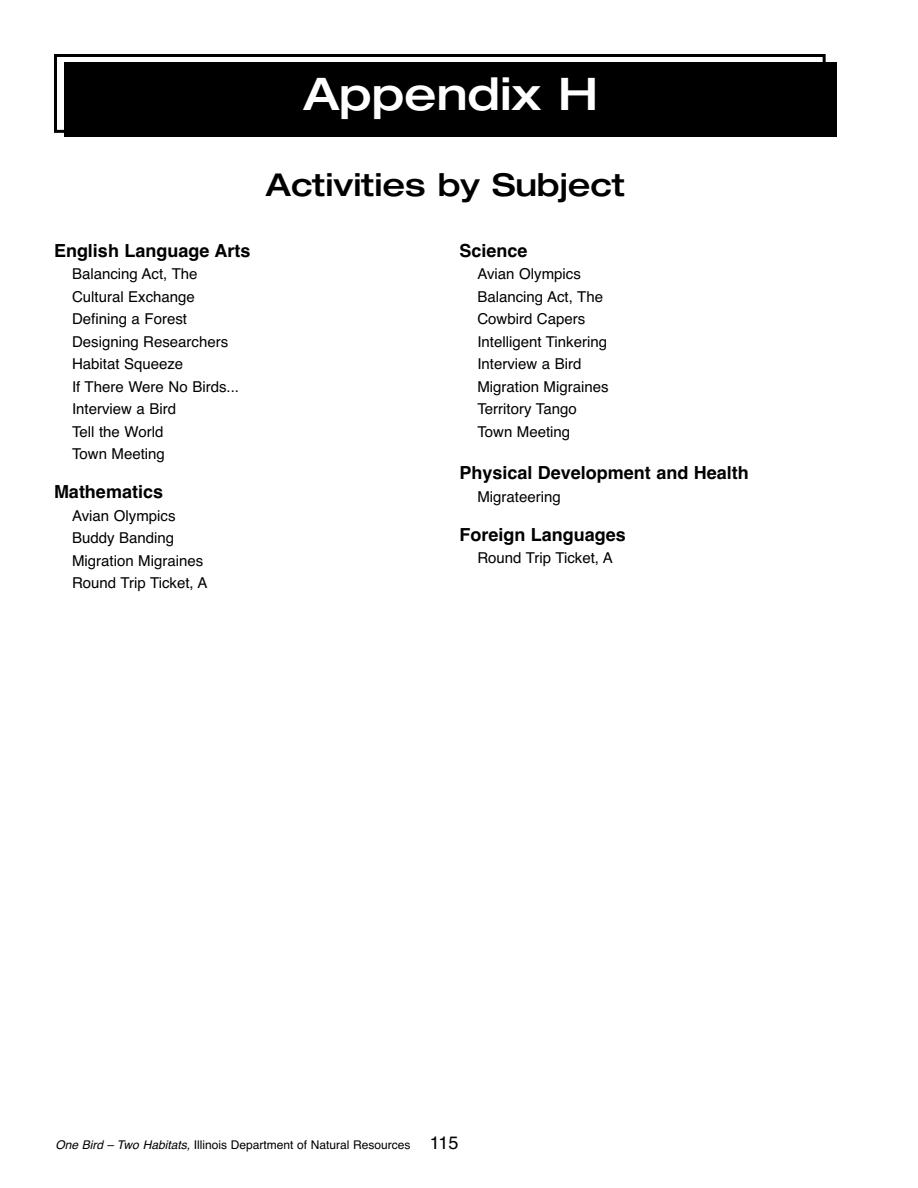
<style>
.page{position:relative;width:918px;height:1188px;background:#fff}
.page>*{position:absolute;margin:0;border:0;box-sizing:border-box;transform-origin:0 0}
.t1{font:500 expanded 45px "Helvetica Neue LT Std";color:#fff}
.t2{font:500 expanded 31.5px "Helvetica Neue LT Std";color:#000}
.t3{font:700 18px "Helvetica";color:#000}
.t4{font:15px/22.5px "Helvetica";color:#000}
.t5{font:12px "Helvetica";color:#000}
.s1{font-style:italic}
.s2{font-size:18px}
</style>
<div class="page">
<div style="left:57px;top:57px;width:766px;height:73px;background:linear-gradient(to right,#fff,#fff)"></div>
<div style="left:54px;top:54px;width:772px;height:79px;border:3px solid #000"></div>
<div style="left:65px;top:63px;width:772px;height:74px;background:#000"></div>
<h1 class="t1" style="left:303px;top:77px;width:296px">Appendix H</h1>
<h2 class="t2" style="left:266px;top:173px;width:361px">Activities by Subject</h2>
<p class="t3" style="left:54px;top:240px;width:198px">English Language Arts</p>
<p class="t4" style="left:72px;top:263px;width:169px">Balancing Act, The<br>Cultural Exchange<br>Defining a Forest<br>Designing Researchers<br>Habitat Squeeze<br>If There Were No Birds...<br>Interview a Bird<br>Tell the World<br>Town Meeting</p>
<p class="t3" style="left:54px;top:481px;width:111px">Mathematics</p>
<p class="t4" style="left:72px;top:504px;width:137px">Avian Olympics<br>Buddy Banding<br>Migration Migraines<br>Round Trip Ticket, A</p>
<p class="t3" style="left:459px;top:240px;width:70px">Science</p>
<p class="t4" style="left:477px;top:263px;width:133px">Avian Olympics<br>Balancing Act, The<br>Cowbird Capers<br>Intelligent Tinkering<br>Interview a Bird<br>Migration Migraines<br>Territory Tango<br>Town Meeting</p>
<p class="t3" style="left:459px;top:463px;width:291px">Physical Development and Health</p>
<p class="t4" style="left:477px;top:485px;width:85px">Migrateering</p>
<p class="t3" style="left:459px;top:524px;width:168px">Foreign Languages</p>
<p class="t4" style="left:477px;top:547px;width:137px">Round Trip Ticket, A</p>
<p class="t5" style="left:56px;top:1138px;width:405px"><span class="s1">One Bird – Two Habitats,</span> Illinois Department of Natural Resources <span class="s2">115</span></p>
</div>
